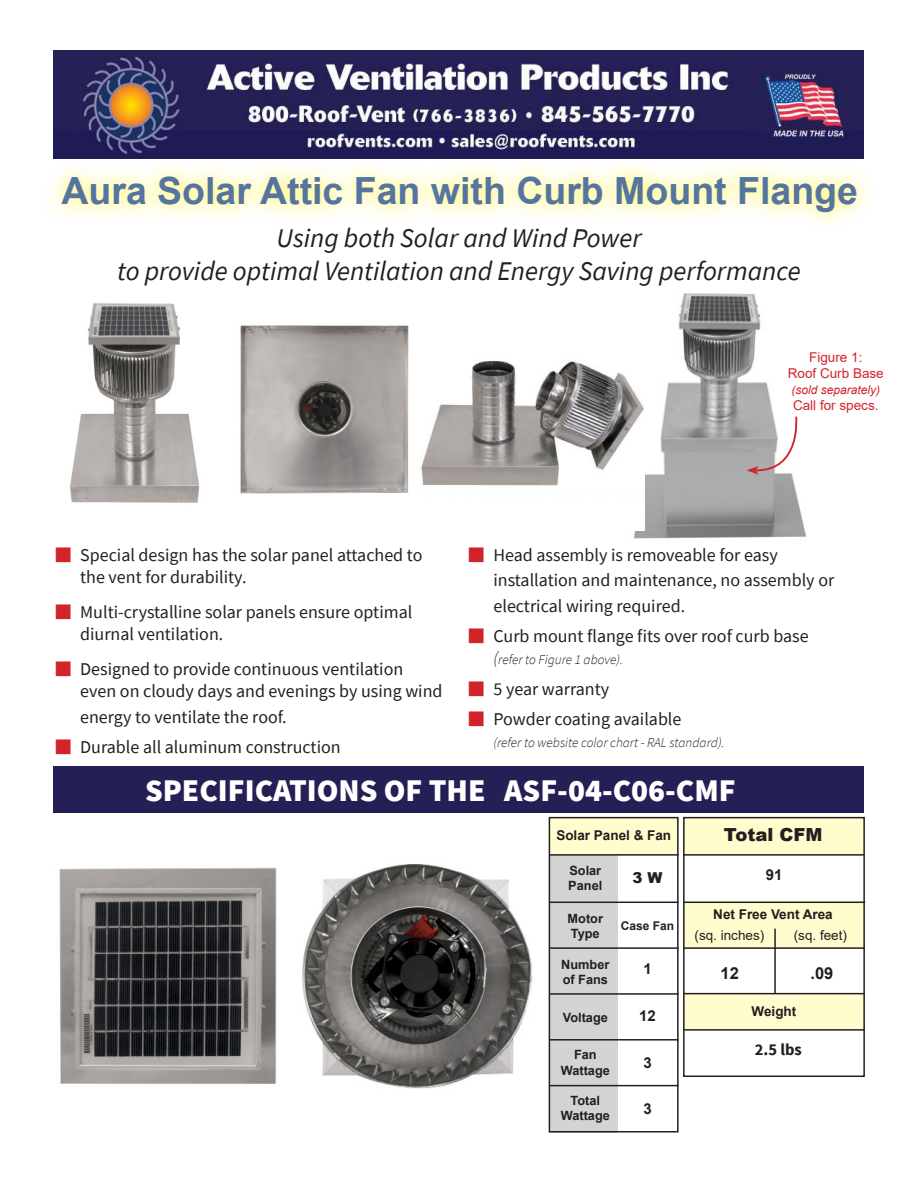
<style>
.page{position:relative;width:918px;height:1188px;background:#fff}
.page>*{position:absolute;margin:0;border:0;box-sizing:border-box;transform-origin:0 0}
.t1{font:700 37.5px "Arial";color:#55759e}
.t2{font:900 31.5px "Source Sans Pro";color:#fff}
.t3{font:italic 27px/32.4px "Source Sans Pro";color:#231f20;text-align:center}
.t4{font:18px/22.5px "Source Sans Pro";color:#231f20}
.t5{font:900 18px "Arial";color:#231f20}
.t6{font:700 16.5px "Source Sans Pro";color:#231f20}
.t7{font:700 16.5px "Arial";color:#231f20}
.t8{font:700 15px "Arial";color:#231f20}
.t9{font:900 15px "Arial";color:#231f20}
.t10{font:italic 300 13.5px "Source Sans Pro";color:#231f20}
.t11{font:700 13.5px "Arial";color:#231f20}
.t12{font:13.5px/16.2px "Arial";color:#d2232a;text-align:center}
.t13{font:13.5px "Arial";color:#231f20}
.t14{font:700 12.75px/15.3px "Arial";color:#231f20}
.t15{font:italic 12px "Arial";color:#d2232a}
.t16{font:700 12px "Arial";color:#231f20}
.s1{font-weight:300;font-style:italic;color:#d2232a}
.s2{font-size:18px}
</style>
<div class="page">
<div style="left:53px;top:766px;width:811px;height:47px;background:#241f55"></div>
<img style="left:634px;top:293px;width:173px;height:246px">
<svg style="left:747px;top:415px;width:54px;height:60px"></svg>
<div style="left:43px;top:157px;width:833px;height:74px;background:#fff200;opacity:.75"></div>
<img style="left:54px;top:50px;width:810px;height:108px">
<div style="left:549px;top:817px;width:130px;height:38px;background:#fffccd"></div>
<div style="left:549px;top:855px;width:69px;height:277px;background:#d3d3d3"></div>
<div style="left:549px;top:817px;width:130px;height:315px;border:2px solid #231f20"></div>
<hr style="left:549px;top:902px;width:130px;height:1px;background:#231f20">
<hr style="left:549px;top:854px;width:130px;height:2px;background:#231f20">
<hr style="left:549px;top:947px;width:130px;height:2px;background:#231f20">
<hr style="left:549px;top:993px;width:130px;height:2px;background:#231f20">
<hr style="left:549px;top:1039px;width:130px;height:2px;background:#231f20">
<hr style="left:549px;top:1085px;width:130px;height:1px;background:#231f20">
<div style="left:683px;top:902px;width:182px;height:47px;background:#fffccd"></div>
<div style="left:683px;top:995px;width:182px;height:35px;background:#fffccd"></div>
<div style="left:683px;top:819px;width:181px;height:36px;background:#fffccd"></div>
<div style="left:683px;top:817px;width:182px;height:260px;border:2px solid #231f20"></div>
<hr style="left:683px;top:947px;width:182px;height:2px;background:#231f20">
<hr style="left:683px;top:1029px;width:182px;height:2px;background:#231f20">
<hr style="left:683px;top:902px;width:182px;height:1px;background:#231f20">
<hr style="left:774px;top:929px;width:2px;height:64px;background:#231f20">
<hr style="left:683px;top:993px;width:182px;height:1px;background:#231f20">
<hr style="left:683px;top:854px;width:181px;height:2px;background:#231f20">
<img style="left:59px;top:867px;width:218px;height:217px">
<img style="left:303px;top:864px;width:229px;height:225px">
<img style="left:70px;top:303px;width:130px;height:200px">
<img style="left:240px;top:325px;width:169px;height:169px">
<img style="left:421px;top:307px;width:223px;height:224px">
<div style="left:799px;top:417px;width:77px;height:47px;background:#fff"></div>
<h1 class="t1" style="left:61px;top:176px;width:798px">Aura Solar Attic Fan with Curb Mount Flange</h1>
<h3 class="t3" style="left:117px;top:224px;width:685px">Using both Solar and Wind Power<br>to provide optimal Ventilation and Energy Saving performance</h3>
<p class="t12" style="left:788px;top:350px;width:98px">Figure 1:<br>Roof Curb Base</p>
<p class="t15" style="left:791px;top:385px;width:90px">(sold separately)</p>
<p class="t12" style="left:793px;top:399px;width:87px">Call for specs.</p>
<p class="t4" style="left:80px;top:545px;width:344px;text-indent:-26px"><span class="s1">■</span> Special design has the solar panel attached to the vent for durability.</p>
<p class="t4" style="left:80px;top:602px;width:334px;text-indent:-26px"><span class="s1">■</span> Multi-crystalline solar panels ensure optimal diurnal ventilation.</p>
<p class="t4" style="left:80px;top:659px;width:364px;text-indent:-26px"><span class="s1">■</span> Designed to provide continuous ventilation even on cloudy days and evenings by using wind</p>
<p class="t4" style="left:80px;top:707px;width:208px">energy to ventilate the roof.</p>
<p class="t4" style="left:55px;top:738px;width:288px"><span class="s1">■</span> Durable all aluminum construction</p>
<p class="t4" style="left:493px;top:543px;width:342px;line-height:25.5px;text-indent:-26px"><span class="s1">■</span> Head assembly is removeable for easy installation and maintenance, no assembly or electrical wiring required.</p>
<p class="t4" style="left:468px;top:625px;width:342px"><span class="s1">■</span> Curb mount flange fits over roof curb base</p>
<p class="t10" style="left:493px;top:654px;width:131px"><span class="s2">(</span>refer to Figure 1 above).</p>
<p class="t4" style="left:468px;top:679px;width:143px"><span class="s1">■</span> 5 year warranty</p>
<p class="t4" style="left:468px;top:709px;width:215px"><span class="s1">■</span> Powder coating available</p>
<p class="t10" style="left:493px;top:737px;width:233px">(refer to website color chart - RAL standard).</p>
<h2 class="t2" style="left:145px;top:772px;width:342px">SPECIFICATIONS OF THE</h2>
<h2 class="t2" style="left:504px;top:772px;width:233px">ASF-04-C06-CMF</h2>
<p class="t11" style="left:556px;top:831px;width:116px">Solar Panel &amp; Fan</p>
<p class="t14" style="left:568px;top:864px;width:36px">Solar<br>Panel</p>
<p class="t14" style="left:568px;top:912px;width:37px">Motor<br>Type</p>
<p class="t14" style="left:561px;top:958px;width:50px">Number of Fans</p>
<p class="t14" style="left:563px;top:1011px;width:47px">Voltage</p>
<p class="t14" style="left:561px;top:1048px;width:51px;text-align:center">Fan<br>Wattage</p>
<p class="t14" style="left:561px;top:1094px;width:51px;text-align:center">Total<br>Wattage</p>
<p class="t9" style="left:633px;top:869px;width:31px">3 W</p>
<p class="t16" style="left:621px;top:921px;width:55px">Case Fan</p>
<p class="t8" style="left:643px;top:964px;width:10px">1</p>
<p class="t8" style="left:639px;top:1010px;width:18px">12</p>
<p class="t8" style="left:643px;top:1057px;width:10px">3</p>
<p class="t8" style="left:643px;top:1103px;width:10px">3</p>
<p class="t5" style="left:724px;top:825px;width:100px">Total CFM</p>
<p class="t8" style="left:766px;top:869px;width:18px">91</p>
<p class="t11" style="left:713px;top:909px;width:121px">Net Free Vent Area</p>
<p class="t13" style="left:695px;top:930px;width:71px">(sq. inches)</p>
<p class="t13" style="left:794px;top:930px;width:55px">(sq. feet)</p>
<p class="t7" style="left:721px;top:967px;width:20px">12</p>
<p class="t7" style="left:810px;top:967px;width:24px">.09</p>
<p class="t11" style="left:752px;top:1006px;width:46px">Weight</p>
<p class="t6" style="left:755px;top:1039px;width:49px">2.5 lbs</p>
</div>
